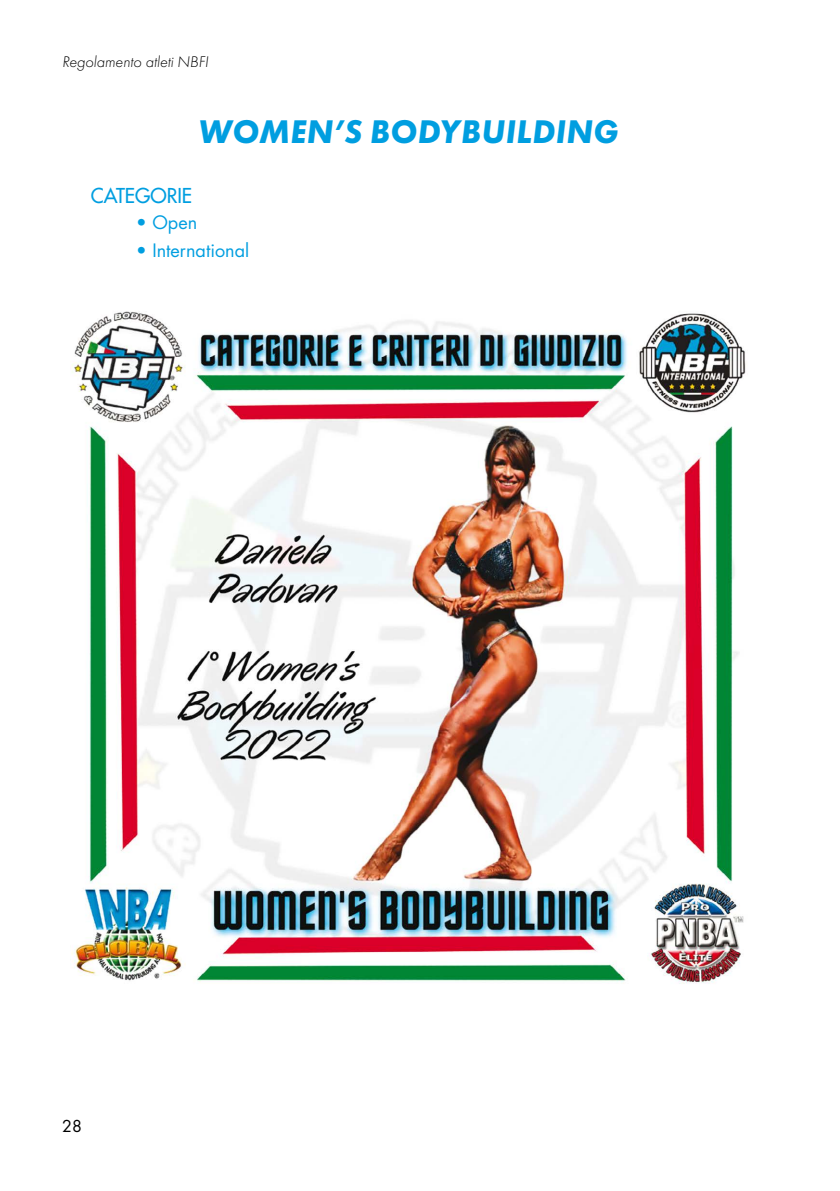
<style>
.page{position:relative;width:840px;height:1191px;background:#fff}
.page>*{position:absolute;margin:0;border:0;box-sizing:border-box;transform-origin:0 0}
.t1{font:italic 700 34px "Futura PT";letter-spacing:.01em;color:#009ee0}
.t2{font:20px "Futura";color:#009ee0}
.t3{font:18px "Futura";color:#009ee0}
.t4{font:italic 300 16px "Futura PT";color:#000}
.t5{font:16px "Futura";color:#000}
</style>
<div class="page">
<img style="left:71px;top:311px;width:675px;height:673px">
<p class="t4" style="left:62px;top:52px;width:148px">Regolamento atleti NBFI</p>
<h1 class="t1" style="left:198px;top:111px;width:421px">WOMEN’S BODYBUILDING</h1>
<p class="t2" style="left:91px;top:183px;width:103px">CATEGORIE</p>
<p class="t3" style="left:136px;top:210px;width:62px">• Open</p>
<p class="t3" style="left:136px;top:238px;width:114px">• International</p>
<p class="t5" style="left:62px;top:1114px;width:21px">28</p>
</div>
